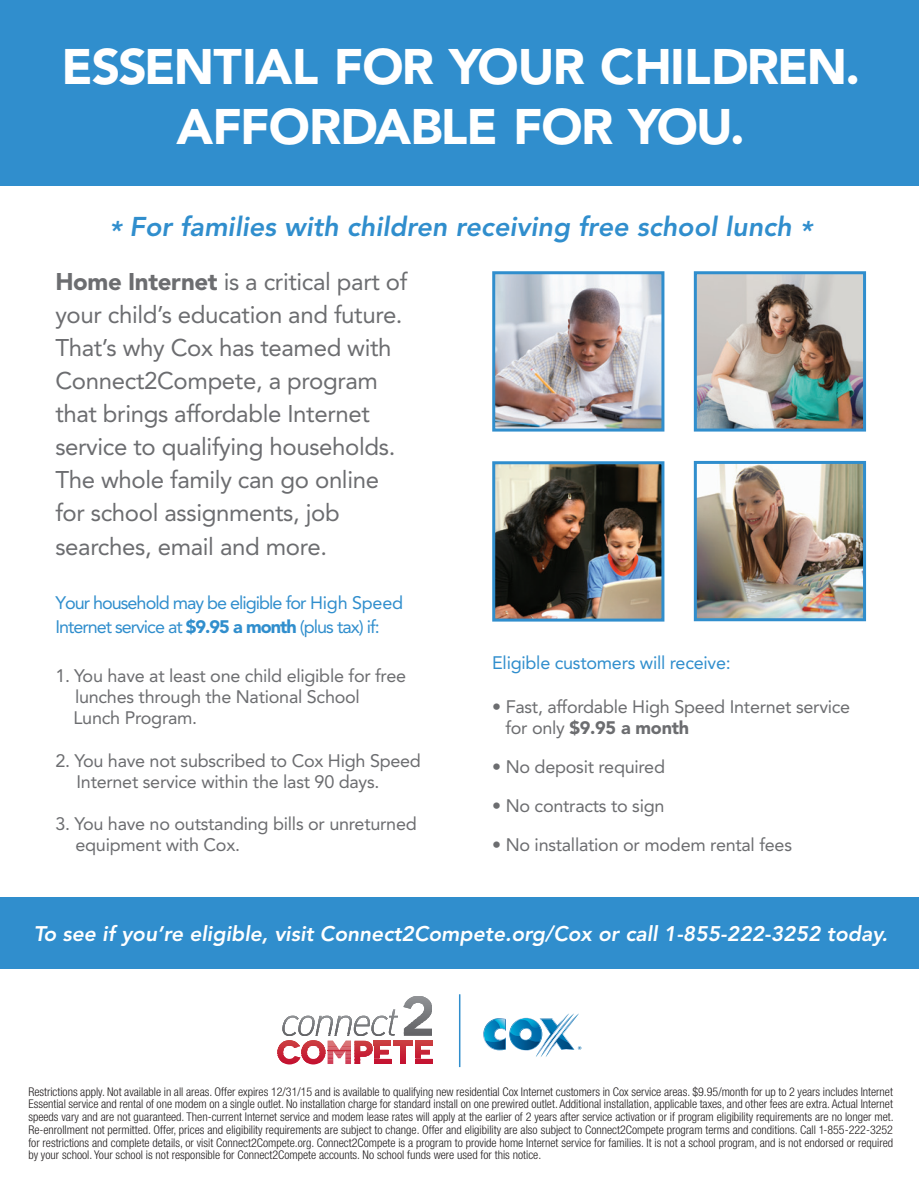
<style>
.page{position:relative;width:919px;height:1187px;background:#fff}
.page>*{position:absolute;margin:0;border:0;box-sizing:border-box;transform-origin:0 0}
.t1{font:900 49.5px/60.2px "Avenir LT Std";letter-spacing:-.015em;color:#fff;text-align:center}
.t2{font:italic 800 27px "Avenir LT Std";color:#308ecd}
.t3{font:24px/33.2px "Avenir LT Std";letter-spacing:-.015em;color:#6c6d70}
.t4{font:italic 800 21px "Avenir LT Std";color:#fff}
.t5{font:18px/21.1px "Avenir LT Std";letter-spacing:-.015em;color:#6c6d70}
.t6{font:18px/24.2px "Avenir LT Std";letter-spacing:-.055em;color:#308ecd}
.t7{font:18px "Avenir LT Std";letter-spacing:-.015em;color:#308ecd}
.t8{font:300 condensed 12px/12.8px "Helvetica Neue LT Std";color:#231f20;text-align:justify}
.s1{font-weight:900}
</style>
<div class="page">
<div style="left:0;top:0;width:918px;height:186px;background:#308ecd"></div>
<div style="left:0;top:897px;width:918px;height:72px;background:#308ecd"></div>
<img style="left:492px;top:271px;width:173px;height:161px">
<img style="left:492px;top:461px;width:173px;height:161px">
<img style="left:693px;top:271px;width:174px;height:161px">
<img style="left:693px;top:460px;width:174px;height:162px">
<svg style="left:277px;top:996px;width:155px;height:69px"></svg>
<svg style="left:483px;top:1013px;width:98px;height:44px"></svg>
<hr style="left:459px;top:994px;width:1px;height:73px;background:#308ecd">
<h1 class="t1" style="left:61px;top:37px;width:799px">ESSENTIAL FOR YOUR CHILDREN.<br>AFFORDABLE FOR YOU.</h1>
<h2 class="t2" style="left:109px;top:210px;width:704px">* For families with children receiving free school lunch *</h2>
<p class="t3" style="left:55px;top:265px;width:353px"><span class="s1">Home Internet</span> is a critical part of your child’s education and future.<br>That’s why Cox has teamed with<br>Connect2Compete, a program that brings affordable Internet service to qualifying households.<br>The whole family can go online for school assignments, job searches, email and more.</p>
<h3 class="t6" style="left:55px;top:591px;width:349px">Your household may be eligible for High Speed<br>Internet service at <span class="s1">$9.95 a month</span> (plus tax) if:</h3>
<h3 class="t5" style="left:74px;top:665px;width:334px;text-indent:-18px">1. You have at least one child eligible for free lunches through the National School<br>Lunch Program.</h3>
<h3 class="t5" style="left:76px;top:750px;width:346px;text-indent:-21px">2. You have not subscribed to Cox High Speed<br>Internet service within the last 90 days.</h3>
<h3 class="t5" style="left:75px;top:813px;width:343px;text-indent:-20px">3. You have no outstanding bills or unreturned equipment with Cox.</h3>
<h3 class="t7" style="left:492px;top:652px;width:240px">Eligible customers will receive:</h3>
<h3 class="t5" style="left:505px;top:696px;width:346px;text-indent:-13px">• Fast, affordable High Speed Internet service for only <span class="s1">$9.95 a month</span></h3>
<h3 class="t5" style="left:492px;top:756px;width:174px">• No deposit required</h3>
<h3 class="t5" style="left:492px;top:795px;width:174px">• No contracts to sign</h3>
<h3 class="t5" style="left:492px;top:834px;width:301px">• No installation or modem rental fees</h3>
<h3 class="t4" style="left:34px;top:922px;width:855px">To see if you’re eligible, visit Connect2Compete.org/Cox or call 1-855-222-3252 today.</h3>
<p class="t8" style="left:28px;top:1085px;width:866px">Restrictions apply. Not available in all areas. Offer expires 12/31/15 and is available to qualifying new residential Cox Internet customers in Cox service areas. $9.95/month for up to 2 years includes Internet Essential service and rental of one modem on a single outlet. No installation charge for standard install on one prewired outlet. Additional installation, applicable taxes, and other fees are extra. Actual Internet speeds vary and are not guaranteed. Then-current Internet service and modem lease rates will apply at the earlier of 2 years after service activation or if program eligibility requirements are no longer met.<br>Re-enrollment not permitted. Offer, prices and eligibility requirements are subject to change. Offer and eligibility are also subject to Connect2Compete program terms and conditions. Call 1-855-222-3252 for restrictions and complete details, or visit Connect2Compete.org. Connect2Compete is a program to provide home Internet service for families. It is not a school program, and is not endorsed or required by your school. Your school is not responsible for Connect2Compete accounts. No school funds were used for this notice.</p>
</div>
